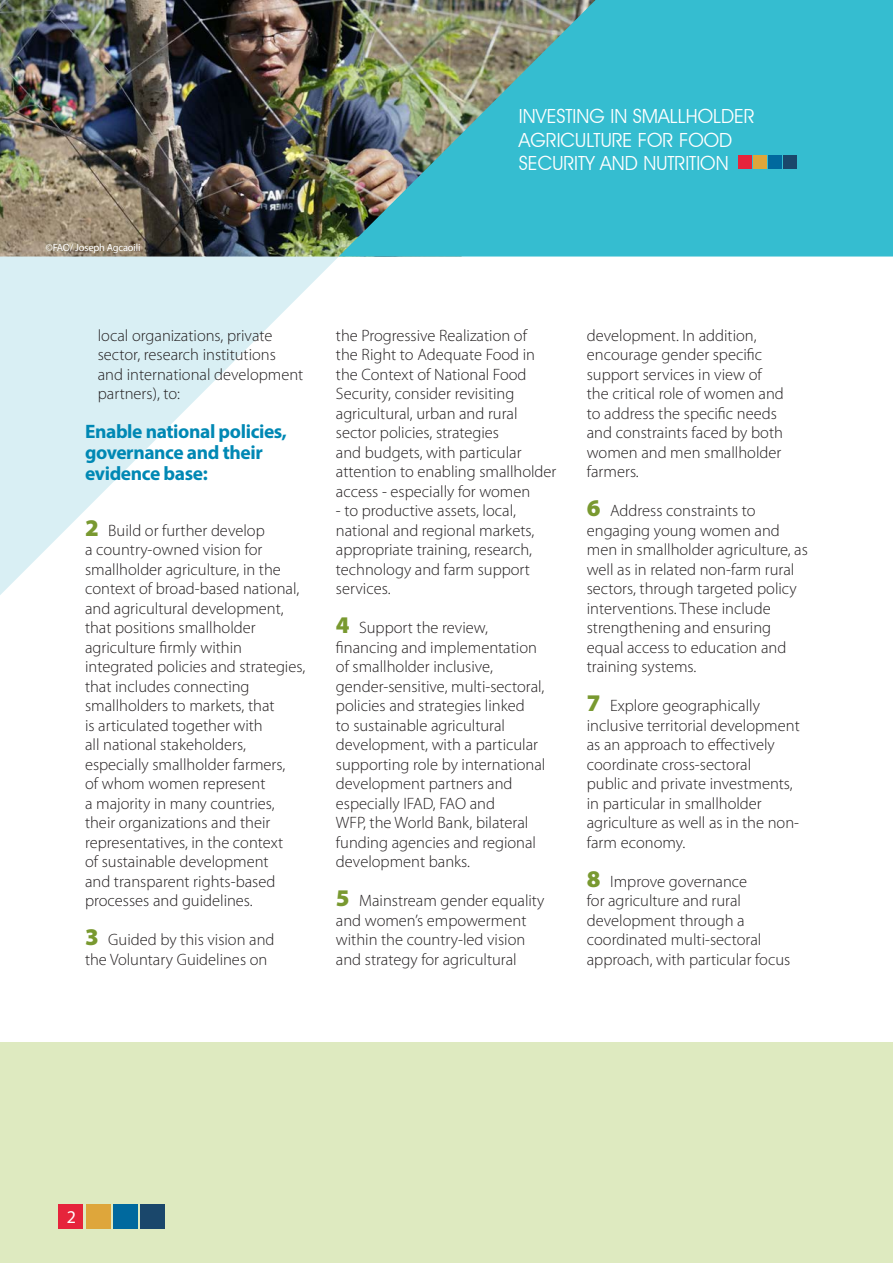
<style>
.page{position:relative;width:893px;height:1263px;background:#fff}
.page>*{position:absolute;margin:0;border:0;box-sizing:border-box;transform-origin:0 0}
.t1{font:19.5px/23.4px "Avant Garde IT Cby BT";color:#fff}
.t2{font:700 19.5px/21px "Myriad Pro";letter-spacing:-.02em;color:#0088b4}
.t3{font:18px "Myriad Pro";color:#fff}
.t4{font:300 16.5px/19.5px "Myriad Pro";color:#231f20}
.t5{font:10.5px "Myriad Pro";letter-spacing:-.02em;color:#fff}
.s1{font-weight:900;font-size:24px;color:#799930}
</style>
<div class="page">
<div style="left:0;top:1043px;width:893px;height:220px;background:#deeac0"></div>
<svg style="left:0;top:256px;width:339px;height:339px;fill:#e1f2f6"></svg>
<img style="left:0;top:0;width:339px;height:256px">
<img style="left:339px;top:0;width:554px;height:257px">
<div style="left:86px;top:1204px;width:24px;height:24px;background:#dea63b"></div>
<div style="left:114px;top:1204px;width:24px;height:24px;background:#00699e"></div>
<div style="left:141px;top:1204px;width:24px;height:24px;background:#1a476b"></div>
<div style="left:58px;top:1204px;width:25px;height:24px;background:#e6243b"></div>
<div style="left:753px;top:155px;width:14px;height:14px;background:#dea63b"></div>
<div style="left:768px;top:155px;width:14px;height:14px;background:#00699e"></div>
<div style="left:783px;top:155px;width:14px;height:14px;background:#1a476b"></div>
<div style="left:738px;top:155px;width:13px;height:14px;background:#e6243b"></div>
<p class="t5" style="left:46px;top:241px;width:96px">©FAO/ Joseph Agcaoili</p>
<p class="t4" style="left:98px;top:325px;width:207px">local organizations, private sector, research institutions and international development partners), to:</p>
<p class="t2" style="left:85px;top:420px;width:203px">Enable national policies, governance and their evidence base:</p>
<p class="t4" style="left:85px;top:520px;width:222px"><span class="s1">2</span> Build or further develop<br>a country-owned vision for smallholder agriculture, in the context of broad-based national, and agricultural development, that positions smallholder agriculture firmly within integrated policies and strategies, that includes connecting smallholders to markets, that<br>is articulated together with<br>all national stakeholders, especially smallholder farmers,<br>of whom women represent<br>a majority in many countries, their organizations and their representatives, in the context<br>of sustainable development<br>and transparent rights-based processes and guidelines.</p>
<p class="t4" style="left:85px;top:930px;width:191px"><span class="s1">3</span> Guided by this vision and the Voluntary Guidelines on</p>
<p class="t1" style="left:519px;top:104px;width:237px">INVESTING IN SMALLHOLDER<br>AGRICULTURE FOR FOOD<br>SECURITY AND NUTRITION</p>
<p class="t4" style="left:336px;top:325px;width:222px">the Progressive Realization of<br>the Right to Adequate Food in the Context of National Food<br>Security, consider revisiting agricultural, urban and rural sector policies, strategies<br>and budgets, with particular attention to enabling smallholder access - especially for women</p>
<p class="t4" style="left:336px;top:501px;width:200px">- to productive assets, local, national and regional markets, appropriate training, research, technology and farm support services.</p>
<p class="t4" style="left:336px;top:618px;width:211px"><span class="s1">4</span> Support the review, financing and implementation of smallholder inclusive, gender-sensitive, multi-sectoral, policies and strategies linked<br>to sustainable agricultural development, with a particular supporting role by international development partners and especially IFAD, FAO and<br>WFP, the World Bank, bilateral funding agencies and regional development banks.</p>
<p class="t4" style="left:336px;top:891px;width:210px"><span class="s1">5</span> Mainstream gender equality and women’s empowerment within the country-led vision and strategy for agricultural</p>
<p class="t4" style="left:587px;top:325px;width:199px">development. In addition, encourage gender specific support services in view of the critical role of women and to address the specific needs and constraints faced by both women and men smallholder farmers.</p>
<p class="t4" style="left:587px;top:501px;width:223px"><span class="s1">6</span> Address constraints to engaging young women and men in smallholder agriculture, as well as in related non-farm rural sectors, through targeted policy interventions. These include strengthening and ensuring equal access to education and training systems.</p>
<p class="t4" style="left:587px;top:696px;width:214px"><span class="s1">7</span> Explore geographically inclusive territorial development as an approach to effectively coordinate cross-sectoral<br>public and private investments, in particular in smallholder agriculture as well as in the non&shy;farm economy.</p>
<p class="t4" style="left:587px;top:871px;width:205px"><span class="s1">8</span> Improve governance<br>for agriculture and rural development through a coordinated multi-sectoral approach, with particular focus</p>
<p class="t3" style="left:67px;top:1206px;width:11px">2</p>
</div>
